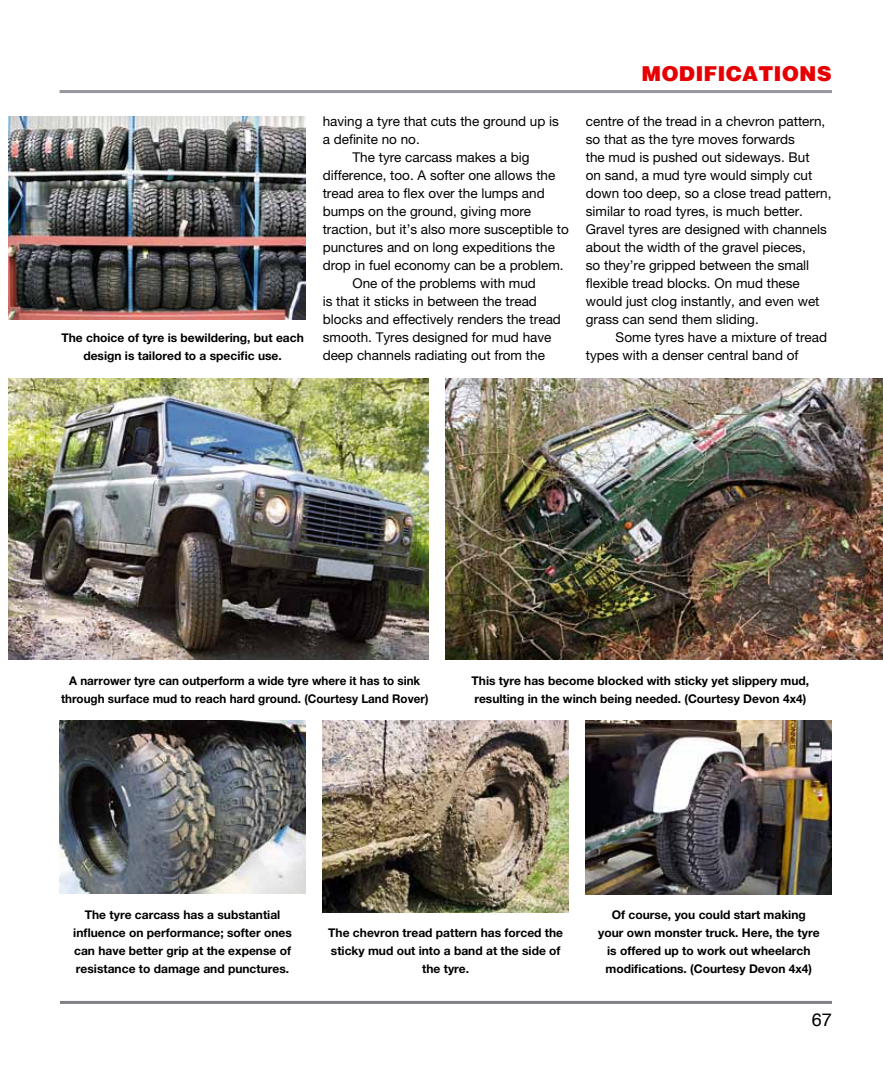
<style>
.page{position:relative;width:883px;height:1066px;background:#fff}
.page>*{position:absolute;margin:0;border:0;box-sizing:border-box;transform-origin:0 0}
.t1{font:900 21px "Helvetica";color:#e60003}
.t2{font:18px "Helvetica";color:#000}
.t3{font:13.5px/18px "Helvetica Neue";color:#000}
.t4{font:700 12px/18px "Helvetica Neue";color:#000;text-align:center}
</style>
<div class="page">
<hr style="left:60px;top:90px;width:771px;height:3px;background:#98989c">
<hr style="left:60px;top:1000px;width:771px;height:3px;background:#818084">
<img style="left:9px;top:117px;width:296px;height:202px">
<img style="left:9px;top:378px;width:419px;height:281px">
<img style="left:60px;top:720px;width:245px;height:173px">
<img style="left:445px;top:378px;width:437px;height:281px">
<img style="left:322px;top:720px;width:246px;height:192px">
<img style="left:585px;top:720px;width:246px;height:174px">
<p class="t4" style="left:61px;top:328px;width:244px">The choice of tyre is bewildering, but each design is tailored to a specific use.</p>
<p class="t3" style="left:322px;top:112px;width:238px">having a tyre that cuts the ground up is</p>
<p class="t3" style="left:322px;top:130px;width:99px">a definite no no.</p>
<p class="t3" style="left:352px;top:148px;width:178px">The tyre carcass makes a big</p>
<p class="t3" style="left:322px;top:166px;width:234px">difference, too. A softer one allows the</p>
<p class="t3" style="left:322px;top:184px;width:223px">tread area to flex over the lumps and</p>
<p class="t3" style="left:322px;top:202px;width:210px">bumps on the ground, giving more</p>
<p class="t3" style="left:322px;top:220px;width:247px">traction, but it’s also more susceptible to</p>
<p class="t3" style="left:322px;top:238px;width:234px">punctures and on long expeditions the</p>
<p class="t3" style="left:322px;top:256px;width:242px">drop in fuel economy can be a problem.</p>
<p class="t3" style="left:352px;top:274px;width:185px">One of the problems with mud</p>
<p class="t3" style="left:322px;top:292px;width:216px">is that it sticks in between the tread</p>
<p class="t3" style="left:322px;top:310px;width:240px">blocks and effectively renders the tread</p>
<p class="t3" style="left:322px;top:328px;width:230px">smooth. Tyres designed for mud have</p>
<p class="t3" style="left:322px;top:346px;width:224px">deep channels radiating out from the</p>
<h1 class="t1" style="left:641px;top:61px;width:192px">MODIFICATIONS</h1>
<p class="t3" style="left:585px;top:112px;width:247px">centre of the tread in a chevron pattern, so that as the tyre moves forwards<br>the mud is pushed out sideways. But<br>on sand, a mud tyre would simply cut down too deep, so a close tread pattern, similar to road tyres, is much better.<br>Gravel tyres are designed with channels about the width of the gravel pieces,<br>so they’re gripped between the small flexible tread blocks. On mud these would just clog instantly, and even wet grass can send them sliding.</p>
<p class="t3" style="left:585px;top:328px;width:243px;text-indent:30px">Some tyres have a mixture of tread types with a denser central band of</p>
<p class="t4" style="left:61px;top:670px;width:369px">A narrower tyre can outperform a wide tyre where it has to sink through surface mud to reach hard ground. (Courtesy Land Rover)</p>
<p class="t4" style="left:471px;top:670px;width:339px;text-align:left">This tyre has become blocked with sticky yet slippery mud, resulting in the winch being needed. (Courtesy Devon 4x4)</p>
<p class="t4" style="left:73px;top:904px;width:220px">The tyre carcass has a substantial influence on performance; softer ones can have better grip at the expense of resistance to damage and punctures.</p>
<p class="t4" style="left:328px;top:922px;width:236px">The chevron tread pattern has forced the sticky mud out into a band at the side of the tyre.</p>
<p class="t4" style="left:598px;top:904px;width:223px">Of course, you could start making your own monster truck. Here, the tyre is offered up to work out wheelarch modifications. (Courtesy Devon 4x4)</p>
<h2 class="t2" style="left:811px;top:1006px;width:22px">67</h2>
</div>
